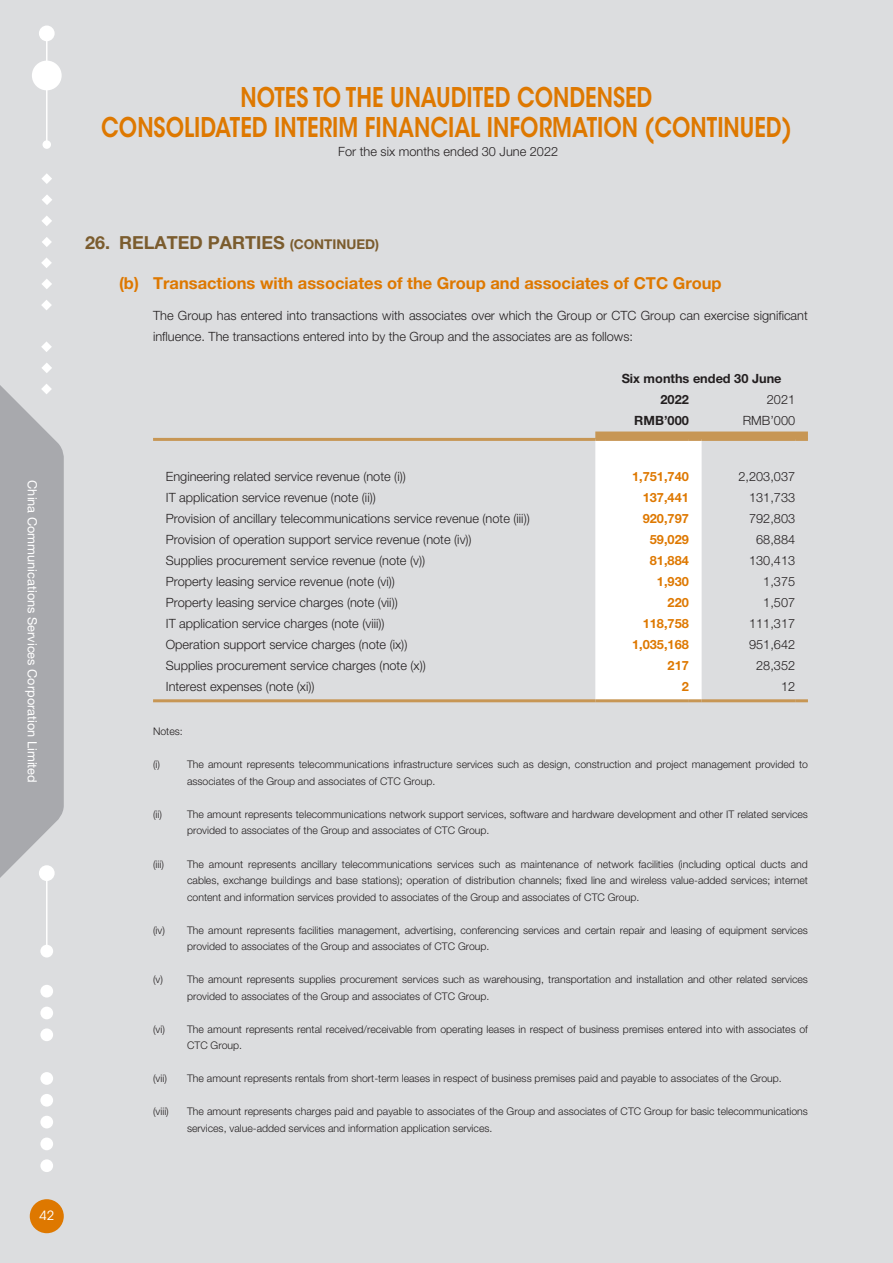
<style>
.page{position:relative;width:893px;height:1263px;background:#dcdddf}
.page>*{position:absolute;margin:0;border:0;box-sizing:border-box;transform-origin:0 0}
.t1{font:600 27px/30px "ITC Avant Garde Std";color:#de7800;text-align:center;scale:.8 1}
._01_H1{font:700 18px "Helvetica Neue LT Std";color:#7b5c2e}
._02_H2{font:700 16.5px "Helvetica Neue LT Std";color:#de7800}
._00_Body_Text{font:300 12.75px/21px "Helvetica Neue LT Std";color:#231f20}
._00_Body_Text-2{font:700 12.75px "Helvetica Neue LT Std";color:#de7800}
.t2{font:12.75px "Helvetica Neue LT Std";color:#fff}
._00_Body_Text-3{font:700 12.75px "Helvetica Neue LT Std";color:#231f20}
.t3{font:12.75px "ITC Avant Garde Std";color:#fff}
._06_Notes{font:300 10.5px/16.5px "Helvetica Neue LT Std";color:#231f20}
.s1{font-size:13.5px}
</style>
<div class="page">
<div style="left:30px;top:1199px;width:34px;height:34px;background:#de7800;border-radius:50%"></div>
<div style="left:40px;top:985px;width:13px;height:12px;background:#fff;border-radius:50%"></div>
<div style="left:40px;top:1007px;width:13px;height:12px;background:#fff;border-radius:50%"></div>
<div style="left:40px;top:1028px;width:13px;height:13px;background:#fff;border-radius:50%"></div>
<div style="left:40px;top:1072px;width:13px;height:13px;background:#fff;border-radius:50%"></div>
<div style="left:40px;top:1094px;width:13px;height:12px;background:#fff;border-radius:50%"></div>
<div style="left:40px;top:1116px;width:13px;height:12px;background:#fff;border-radius:50%"></div>
<div style="left:40px;top:1137px;width:13px;height:13px;background:#fff;border-radius:50%"></div>
<div style="left:40px;top:1159px;width:13px;height:13px;background:#fff;border-radius:50%"></div>
<div style="left:40px;top:945px;width:13px;height:12px;background:#fff;border-radius:50%"></div>
<hr style="left:46px;top:873px;width:2px;height:77px;background:#fff">
<svg style="left:41px;top:341px;width:11px;height:11px"></svg>
<svg style="left:0;top:363px;width:64px;height:536px"></svg>
<svg style="left:41px;top:258px;width:11px;height:10px"></svg>
<svg style="left:42px;top:279px;width:10px;height:10px"></svg>
<svg style="left:41px;top:300px;width:11px;height:10px"></svg>
<svg style="left:41px;top:173px;width:11px;height:11px"></svg>
<svg style="left:42px;top:195px;width:10px;height:10px"></svg>
<svg style="left:42px;top:237px;width:10px;height:10px"></svg>
<svg style="left:42px;top:216px;width:10px;height:10px"></svg>
<div style="left:43px;top:140px;width:8px;height:9px;background:#fff;border-radius:50%"></div>
<div style="left:39px;top:26px;width:16px;height:15px;background:#fff;border-radius:50%"></div>
<hr style="left:46px;top:33px;width:2px;height:112px;background:#fff">
<div style="left:32px;top:61px;width:30px;height:29px;background:#fff;border-radius:50%"></div>
<hr style="left:153px;top:438px;width:442px;height:3px;background:#c79654">
<hr style="left:153px;top:699px;width:442px;height:3px;background:#c79654">
<svg style="left:595px;top:431px;width:213px;height:271px"></svg>
<h1 class="t1" style="left:101px;top:83px;width:865px">NOTES TO THE UNAUDITED CONDENSED<br>CONSOLIDATED INTERIM FINANCIAL INFORMATION (CONTINUED)</h1>
<p class="_00_Body_Text" style="left:338px;top:140px;width:221px">For the six months ended 30 June 2022</p>
<p class="t2" style="left:40px;top:480px;width:304px;rotate:90deg">China Communications Services Corporation Limited</p>
<p class="t3" style="left:39px;top:1208px;width:16px">42</p>
<p class="_01_H1" style="left:85px;top:231px;width:296px">26. RELATED PARTIES <span class="s1">(CONTINUED)</span></p>
<p class="_02_H2" style="left:119px;top:273px;width:604px">(b) Transactions with associates of the Group and associates of CTC Group</p>
<p class="_00_Body_Text" style="left:153px;top:305px;width:656px">The Group has entered into transactions with associates over which the Group or CTC Group can exercise significant influence. The transactions entered into by the Group and the associates are as follows:</p>
<p class="_00_Body_Text-3" style="left:622px;top:371px;width:161px">Six months ended 30 June</p>
<p class="_00_Body_Text-3" style="left:660px;top:392px;width:30px">2022</p>
<p class="_00_Body_Text" style="left:767px;top:389px;width:30px">2021</p>
<p class="_00_Body_Text-3" style="left:634px;top:413px;width:56px">RMB’000</p>
<p class="_00_Body_Text" style="left:743px;top:410px;width:54px">RMB’000</p>
<p class="_00_Body_Text" style="left:166px;top:465px;width:241px">Engineering related service revenue (note (i))</p>
<p class="_00_Body_Text-2" style="left:632px;top:468px;width:58px">1,751,740</p>
<p class="_00_Body_Text" style="left:738px;top:465px;width:58px">2,203,037</p>
<p class="_00_Body_Text" style="left:166px;top:486px;width:211px">IT application service revenue (note (ii))</p>
<p class="_00_Body_Text-2" style="left:643px;top:489px;width:48px">137,441</p>
<p class="_00_Body_Text" style="left:749px;top:486px;width:48px">131,733</p>
<p class="_00_Body_Text" style="left:166px;top:507px;width:365px">Provision of ancillary telecommunications service revenue (note (iii))</p>
<p class="_00_Body_Text-2" style="left:643px;top:510px;width:48px">920,797</p>
<p class="_00_Body_Text" style="left:749px;top:507px;width:48px">792,803</p>
<p class="_00_Body_Text" style="left:166px;top:528px;width:307px">Provision of operation support service revenue (note (iv))</p>
<p class="_00_Body_Text-2" style="left:650px;top:531px;width:40px">59,029</p>
<p class="_00_Body_Text" style="left:756px;top:528px;width:40px">68,884</p>
<p class="_00_Body_Text" style="left:166px;top:549px;width:261px">Supplies procurement service revenue (note (v))</p>
<p class="_00_Body_Text-2" style="left:650px;top:552px;width:40px">81,884</p>
<p class="_00_Body_Text" style="left:749px;top:549px;width:48px">130,413</p>
<p class="_00_Body_Text" style="left:166px;top:570px;width:231px">Property leasing service revenue (note (vi))</p>
<p class="_00_Body_Text-2" style="left:657px;top:573px;width:33px">1,930</p>
<p class="_00_Body_Text" style="left:763px;top:570px;width:33px">1,375</p>
<p class="_00_Body_Text" style="left:166px;top:591px;width:233px">Property leasing service charges (note (vii))</p>
<p class="_00_Body_Text-2" style="left:668px;top:594px;width:23px">220</p>
<p class="_00_Body_Text" style="left:763px;top:591px;width:33px">1,507</p>
<p class="_00_Body_Text" style="left:166px;top:612px;width:220px">IT application service charges (note (viii))</p>
<p class="_00_Body_Text-2" style="left:643px;top:615px;width:48px">118,758</p>
<p class="_00_Body_Text" style="left:749px;top:612px;width:48px">111,317</p>
<p class="_00_Body_Text" style="left:166px;top:633px;width:243px">Operation support service charges (note (ix))</p>
<p class="_00_Body_Text-2" style="left:632px;top:636px;width:58px">1,035,168</p>
<p class="_00_Body_Text" style="left:749px;top:633px;width:48px">951,642</p>
<p class="_00_Body_Text" style="left:166px;top:654px;width:262px">Supplies procurement service charges (note (x))</p>
<p class="_00_Body_Text-2" style="left:668px;top:657px;width:23px">217</p>
<p class="_00_Body_Text" style="left:756px;top:654px;width:40px">28,352</p>
<p class="_00_Body_Text" style="left:166px;top:675px;width:150px">Interest expenses (note (xi))</p>
<p class="_00_Body_Text-2" style="left:682px;top:678px;width:9px">2</p>
<p class="_00_Body_Text" style="left:781px;top:675px;width:16px">12</p>
<p class="_06_Notes" style="left:153px;top:723px;width:31px">Notes:</p>
<p class="_06_Notes" style="left:153px;top:756px;width:9px">(i)</p>
<p class="_06_Notes" style="left:187px;top:756px;width:622px">The amount represents telecommunications infrastructure services such as design, construction and project management provided to associates of the Group and associates of CTC Group.</p>
<p class="_06_Notes" style="left:187px;top:806px;width:622px;text-indent:-34px">(ii) The amount represents telecommunications network support services, software and hardware development and other IT related services provided to associates of the Group and associates of CTC Group.</p>
<p class="_06_Notes" style="left:153px;top:855px;width:12px">(iii)</p>
<p class="_06_Notes" style="left:187px;top:855px;width:622px;text-align:justify">The amount represents ancillary telecommunications services such as maintenance of network facilities (including optical ducts and cables, exchange buildings and base stations); operation of distribution channels; fixed line and wireless value-added services; internet content and information services provided to associates of the Group and associates of CTC Group.</p>
<p class="_06_Notes" style="left:187px;top:921px;width:622px;text-indent:-34px">(iv) The amount represents facilities management, advertising, conferencing services and certain repair and leasing of equipment services provided to associates of the Group and associates of CTC Group.</p>
<p class="_06_Notes" style="left:187px;top:971px;width:622px;text-indent:-34px">(v) The amount represents supplies procurement services such as warehousing, transportation and installation and other related services provided to associates of the Group and associates of CTC Group.</p>
<p class="_06_Notes" style="left:187px;top:1020px;width:622px;text-indent:-34px">(vi) The amount represents rental received/receivable from operating leases in respect of business premises entered into with associates of<br>CTC Group.</p>
<p class="_06_Notes" style="left:153px;top:1070px;width:15px">(vii)</p>
<p class="_06_Notes" style="left:187px;top:1070px;width:596px">The amount represents rentals from short-term leases in respect of business premises paid and payable to associates of the Group.</p>
<p class="_06_Notes" style="left:153px;top:1103px;width:17px">(viii)</p>
<p class="_06_Notes" style="left:187px;top:1103px;width:622px">The amount represents charges paid and payable to associates of the Group and associates of CTC Group for basic telecommunications services, value-added services and information application services.</p>
</div>
